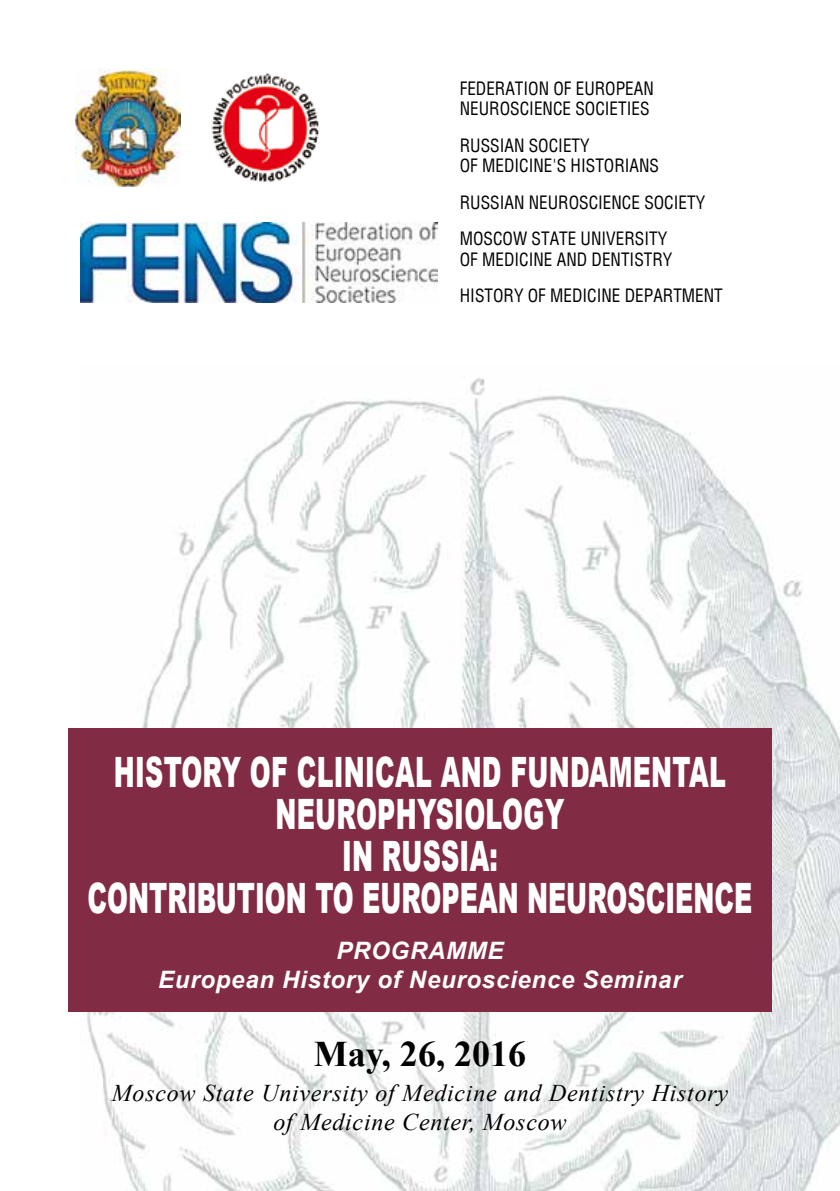
<style>
.page{position:relative;width:840px;height:1191px;background:#fff}
.page>*{position:absolute;margin:0;border:0;box-sizing:border-box;transform-origin:0 0}
.t1{font:900 41.8px/42px "Arial";letter-spacing:.005em;color:#fff;text-align:center;scale:.6 1}
.t2{font:700 36px "Times New Roman";color:#000}
.t3{font:italic 24px/28.8px "Times New Roman";letter-spacing:.03em;color:#000;text-align:center}
.t4{font:italic 700 24px/28.8px "Arial";letter-spacing:.03em;color:#fff;text-align:center}
.t5{font:18px/20.6px "AG Letterica Condensed";color:#000;scale:.95 1}
</style>
<div class="page">
<img style="left:80px;top:378px;width:759px;height:813px">
<img style="left:80px;top:222px;width:357px;height:81px">
<img style="left:211px;top:73px;width:108px;height:109px">
<img style="left:75px;top:68px;width:106px;height:118px">
<div style="left:68px;top:728px;width:703px;height:283px;background:#812c44"></div>
<p class="t5" style="left:459px;top:78px;width:205px">FEDERATION OF EUROPEAN<br>NEUROSCIENCE SOCIETIES</p>
<p class="t5" style="left:459px;top:135px;width:211px">RUSSIAN SOCIETY<br>OF MEDICINE'S HISTORIANS</p>
<p class="t5" style="left:459px;top:184px;width:260px;line-height:36.6px">RUSSIAN NEUROSCIENCE SOCIETY<br>MOSCOW STATE UNIVERSITY</p>
<p class="t5" style="left:459px;top:241px;width:278px;line-height:36.6px">OF MEDICINE AND DENTISTRY<br>HISTORY OF MEDICINE DEPARTMENT</p>
<h1 class="t1" style="left:88px;top:749px;width:1108px">HISTORY OF CLINICAL AND FUNDAMENTAL<br>NEUROPHYSIOLOGY<br>IN RUSSIA:<br>CONTRIBUTION TO EUROPEAN NEUROSCIENCE</h1>
<h3 class="t4" style="left:158px;top:936px;width:524px">PROGRAMME<br>European History of Neuroscience Seminar</h3>
<h2 class="t2" style="left:314px;top:1029px;width:214px">May, 26, 2016</h2>
<h3 class="t3" style="left:112px;top:1078px;width:617px">Moscow State University of Medicine and Dentistry History of Medicine Center, Moscow</h3>
</div>
